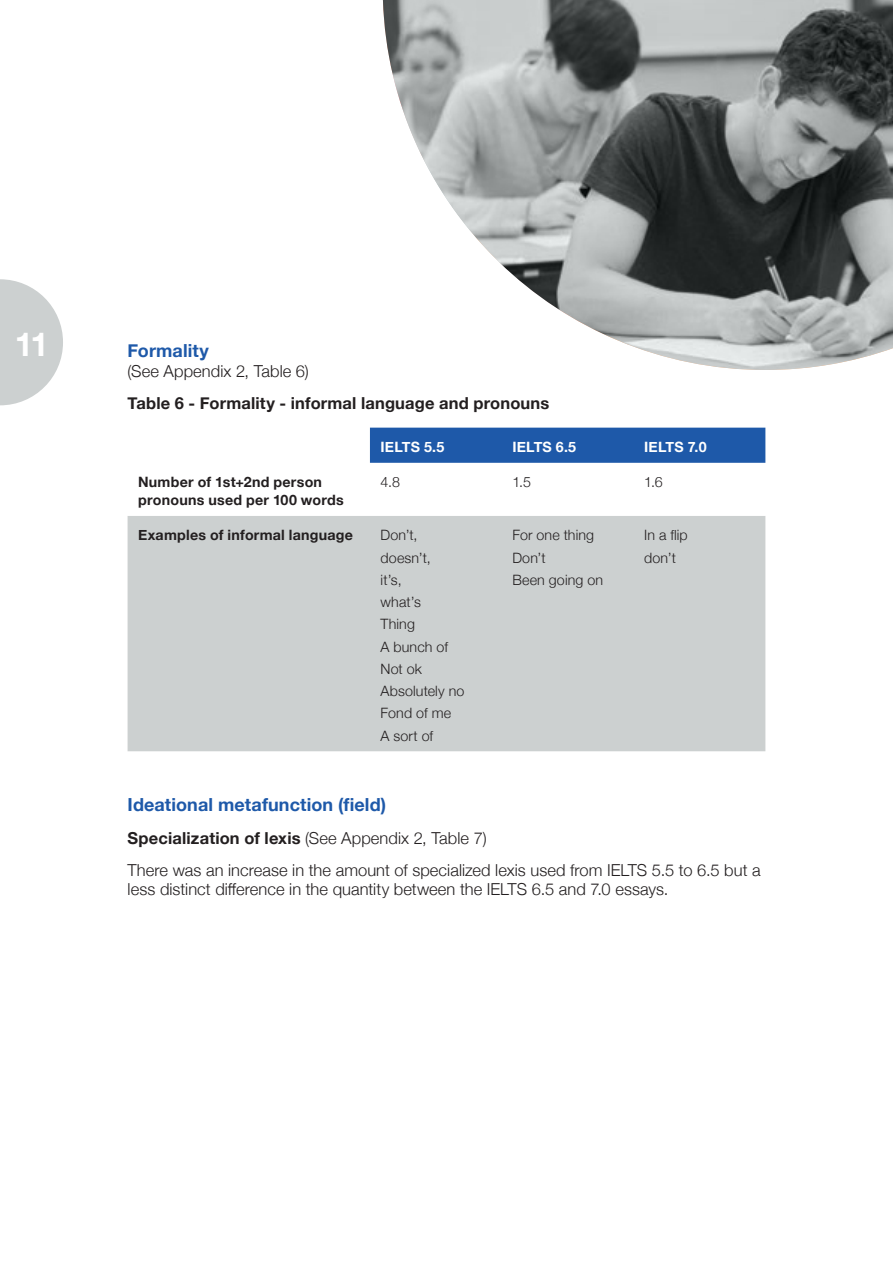
<style>
.page{position:relative;width:893px;height:1263px;background:#fff}
.page>*{position:absolute;margin:0;border:0;box-sizing:border-box;transform-origin:0 0}
.t1{font:700 33px "Helvetica Neue";color:#fff}
.t2{font:700 18px "Helvetica Neue";letter-spacing:.005em;color:#1e59a9}
.t3{font:300 16.5px/32.2px "Helvetica Neue";letter-spacing:.005em;color:#231f20}
.t4{font:700 16.5px "Helvetica Neue";letter-spacing:.01em;color:#231f20}
.t5{font:300 14.25px/22.2px "Helvetica Neue";letter-spacing:.01em;color:#231f20}
.t6{font:700 14.25px/18px "Helvetica Neue";letter-spacing:.015em;color:#231f20}
.t7{font:700 14.25px "Helvetica Neue";letter-spacing:.015em;color:#fff}
.s1{font-weight:700}
</style>
<div class="page">
<div style="left:370px;top:428px;width:395px;height:35px;background:#1e59a9"></div>
<div style="left:128px;top:516px;width:637px;height:235px;background:#ccd0d0"></div>
<img style="left:383px;top:0;width:510px;height:370px">
<svg style="left:0;top:279px;width:63px;height:126px"></svg>
<h1 class="t1" style="left:15px;top:319px;width:35px">11</h1>
<p class="t2" style="left:128px;top:337px;width:83px">Formality</p>
<p class="t3" style="left:128px;top:353px;width:183px">(See Appendix 2, Table 6)</p>
<p class="t4" style="left:128px;top:390px;width:423px">Table 6 - Formality - informal language and pronouns</p>
<p class="t7" style="left:381px;top:436px;width:65px">IELTS 5.5</p>
<p class="t7" style="left:512px;top:436px;width:65px">IELTS 6.5</p>
<p class="t7" style="left:644px;top:436px;width:64px">IELTS 7.0</p>
<p class="t6" style="left:138px;top:474px;width:207px">Number of 1st+2nd person pronouns used per 100 words</p>
<p class="t5" style="left:381px;top:470px;width:21px">4.8</p>
<p class="t5" style="left:512px;top:470px;width:20px">1.5</p>
<p class="t5" style="left:644px;top:470px;width:20px">1.6</p>
<p class="t6" style="left:138px;top:527px;width:216px">Examples of informal language</p>
<p class="t5" style="left:381px;top:523px;width:85px">Don’t, doesn’t,<br>it’s,<br>what’s<br>Thing<br>A bunch of<br>Not ok<br>Absolutely no<br>Fond of me<br>A sort of</p>
<p class="t5" style="left:512px;top:523px;width:92px">For one thing<br>Don’t<br>Been going on</p>
<p class="t5" style="left:644px;top:523px;width:45px">In a flip don’t</p>
<p class="t2" style="left:128px;top:791px;width:260px">Ideational metafunction (field)</p>
<p class="t3" style="left:128px;top:820px;width:489px"><span class="s1">Specialization of lexis</span> (See Appendix 2, Table 7)<br>There was an increase in the amount of specialized lexis used from IELTS</p>
<p class="t3" style="left:128px;top:859px;width:635px;line-height:19.5px;text-indent:524px">5.5 to 6.5 but a less distinct difference in the quantity between the IELTS 6.5 and 7.0 essays.</p>
</div>
